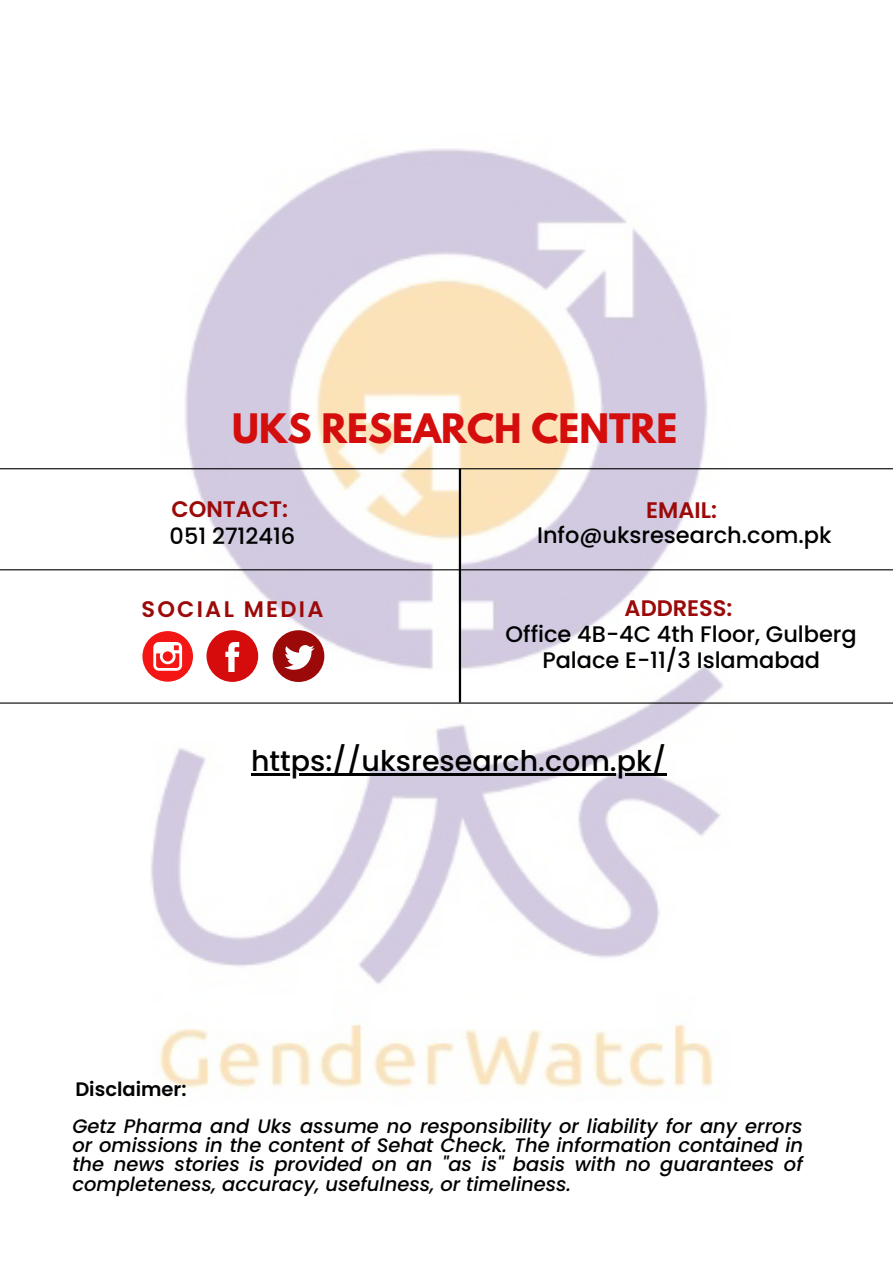
<style>
.page{position:relative;width:893px;height:1264px;background:#fff}
.page>*{position:absolute;margin:0;border:0;box-sizing:border-box;transform-origin:0 0}
.t1{font:700 36px "League Spartan";color:#d40d0d}
.t2{font:500 28.5px "Poppins";color:#000}
.t3{font:500 22.5px/25.8px "Poppins";color:#000;text-align:center}
.t4{font:600 22.5px "Poppins";color:#9b0909}
.t5{font:600 22.5px "Poppins";letter-spacing:.1em;color:#9b0909}
.t6{font:italic 500 19.5px/19px "Poppins";color:#000;text-align:justify}
.t7{font:600 19.5px "Poppins";color:#000}
</style>
<div class="page">
<img style="left:150px;top:148px;width:592px;height:941px">
<svg style="left:206px;top:630px;width:52px;height:52px"></svg>
<svg style="left:142px;top:631px;width:51px;height:50px"></svg>
<svg style="left:272px;top:630px;width:52px;height:52px"></svg>
<hr style="left:0;top:569px;width:892px;height:1px;background:#000">
<hr style="left:0;top:702px;width:892px;height:1px;background:#000">
<hr style="left:459px;top:468px;width:2px;height:234px;background:#000">
<hr style="left:0;top:468px;width:892px;height:1px;background:#000">
<hr style="left:251px;top:773px;width:415px;height:2px;background:#000">
<p class="t1" style="left:232px;top:410px;width:446px">UKS RESEARCH CENTRE</p>
<p class="t4" style="left:171px;top:493px;width:118px">CONTACT:</p>
<p class="t3" style="left:170px;top:523px;width:127px">051 2712416</p>
<p class="t4" style="left:646px;top:494px;width:72px">EMAIL:</p>
<p class="t3" style="left:537px;top:522px;width:296px">Info@uksresearch.com.pk</p>
<p class="t5" style="left:141px;top:593px;width:183px">SOCIAL MEDIA</p>
<p class="t4" style="left:624px;top:592px;width:109px">ADDRESS:</p>
<p class="t3" style="left:505px;top:621px;width:353px">Office 4B-4C 4th Floor, Gulberg<br>Palace E-11/3 Islamabad</p>
<p class="t2" style="left:251px;top:740px;width:417px">https://uksresearch.com.pk/</p>
<p class="t7" style="left:75px;top:1075px;width:113px">Disclaimer:</p>
<p class="t6" style="left:72px;top:1116px;width:732px">Getz Pharma and Uks assume no responsibility or liability for any errors or omissions in the content of Sehat Check. The information contained in the news stories is provided on an "as is" basis with no guarantees of completeness, accuracy, usefulness, or timeliness.</p>
</div>
